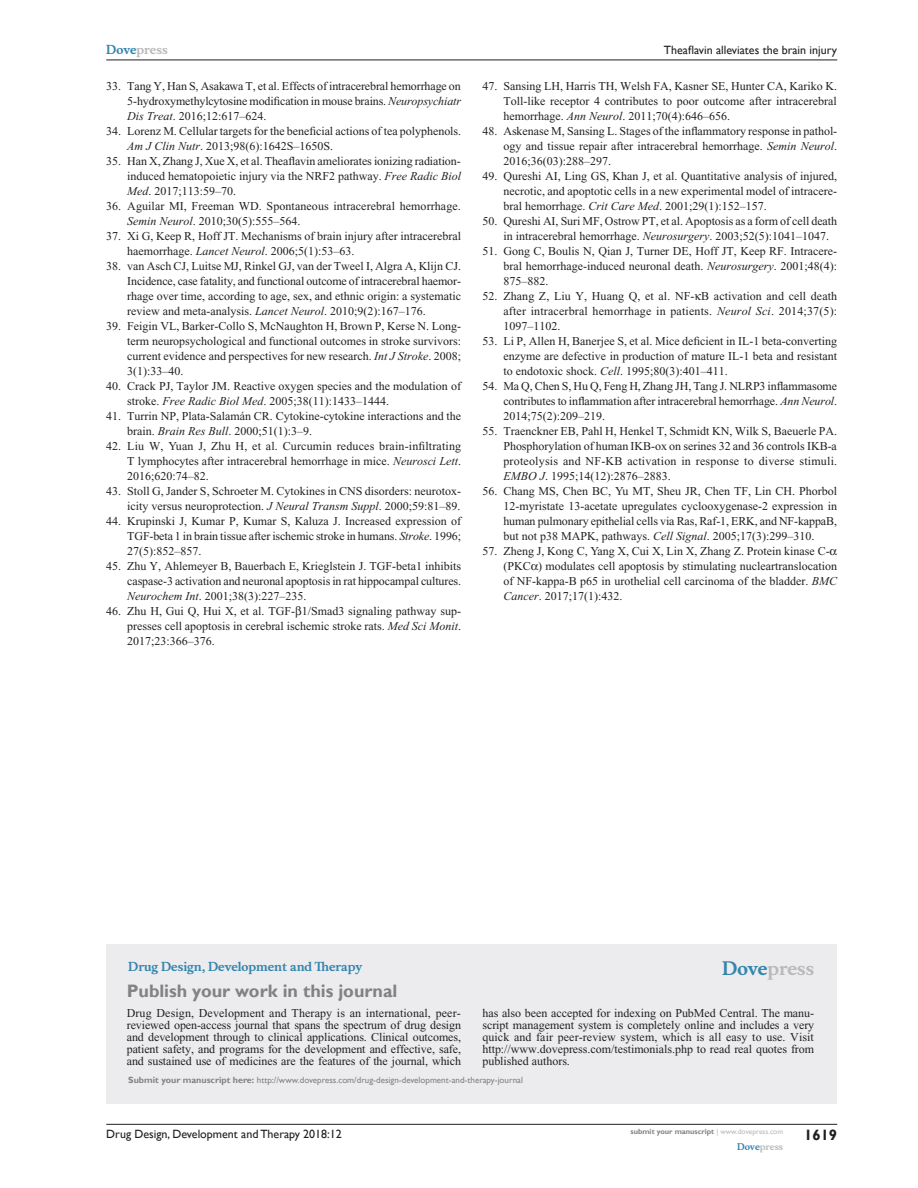
<style>
.page{position:relative;width:918px;height:1188px;background:#fff}
.page>*{position:absolute;margin:0;border:0;box-sizing:border-box;transform-origin:0 0}
.PromBx-H1{font:700 18px "Gill Sans";color:#808285}
.PromBx-Brand{font:700 18px "Musee";color:#b8b9bc}
.t1{font:700 15px "Gill Sans";color:#231f20}
.RefNL2{font:12px/15px "Times New Roman";color:#231f20;text-align:justify}
.PromBx-Tx{font:12px/12px "Times New Roman";letter-spacing:-.005em;color:#231f20;text-align:justify}
.t2{font:12px "Gill Sans";color:#231f20}
.PromBx-JrnlName{font:700 12px "Musee";color:#3485ae}
.t3{font:700 12px "Musee";color:#b8b9bc}
.PromBx-SubmitMssWebA{font:9px "Gill Sans";color:#808285}
.t4{font:700 9px "Musee";color:#b8b9bc}
.t5{font:700 7.5px "Gill Sans";color:#808285}
.s1{color:#3485ae}
.s2{font-style:italic}
.s3{font-weight:700}
.s4{font-weight:400;color:#b8b9bc}
</style>
<div class="page">
<div style="left:106px;top:944px;width:731px;height:159px;background:#ececee"></div>
<hr style="left:106px;top:1124px;width:731px;height:1px;background:#231f20">
<hr style="left:106px;top:60px;width:731px;height:1px;background:#231f20">
<p class="t3" style="left:106px;top:43px;width:63px"><span class="s1">Dove</span>press</p>
<p class="RefNL2" style="left:127px;top:79px;width:335px;text-indent:-21px">33. Tang Y, Han S, Asakawa T, et al. Effects of intracerebral hemorrhage on 5-hydroxymethylcytosine modification in mouse brains. <span class="s2">Neuropsychiatr Dis Treat</span>. 2016;12:617–624.</p>
<p class="RefNL2" style="left:127px;top:124px;width:336px;text-indent:-21px">34. Lorenz M. Cellular targets for the beneficial actions of tea polyphenols.<br><span class="s2">Am J Clin Nutr</span>. 2013;98(6):1642S–1650S.</p>
<p class="RefNL2" style="left:127px;top:154px;width:335px;text-indent:-21px">35. Han X, Zhang J, Xue X, et al. Theaflavin ameliorates ionizing radiation&shy;induced hematopoietic injury via the NRF2 pathway. <span class="s2">Free Radic Biol Med</span>. 2017;113:59–70.</p>
<p class="RefNL2" style="left:127px;top:199px;width:335px;text-indent:-21px">36. Aguilar MI, Freeman WD. Spontaneous intracerebral hemorrhage.<br><span class="s2">Semin Neurol</span>. 2010;30(5):555–564.</p>
<p class="RefNL2" style="left:127px;top:229px;width:335px;text-indent:-21px">37. Xi G, Keep R, Hoff JT. Mechanisms of brain injury after intracerebral haemorrhage. <span class="s2">Lancet Neurol</span>. 2006;5(1):53–63.</p>
<p class="RefNL2" style="left:127px;top:259px;width:335px;text-indent:-21px">38. van Asch CJ, Luitse MJ, Rinkel GJ, van der Tweel I, Algra A, Klijn CJ.<br>Incidence, case fatality, and functional outcome of intracerebral haemor&shy;rhage over time, according to age, sex, and ethnic origin: a systematic review and meta-analysis. <span class="s2">Lancet Neurol</span>. 2010;9(2):167–176.</p>
<p class="RefNL2" style="left:127px;top:319px;width:335px;text-indent:-21px">39. Feigin VL, Barker-Collo S, McNaughton H, Brown P, Kerse N. Long&shy;term neuropsychological and functional outcomes in stroke survivors: current evidence and perspectives for new research. <span class="s2">Int J Stroke</span>. 2008; 3(1):33–40.</p>
<p class="RefNL2" style="left:127px;top:379px;width:335px;text-indent:-21px">40. Crack PJ, Taylor JM. Reactive oxygen species and the modulation of stroke. <span class="s2">Free Radic Biol Med</span>. 2005;38(11):1433–1444.</p>
<p class="RefNL2" style="left:127px;top:409px;width:335px;text-indent:-21px">41. Turrin NP, Plata-Salamán CR. Cytokine-cytokine interactions and the brain. <span class="s2">Brain Res Bull</span>. 2000;51(1):3–9.</p>
<p class="RefNL2" style="left:127px;top:439px;width:336px;text-indent:-21px">42. Liu W, Yuan J, Zhu H, et al. Curcumin reduces brain-infiltrating T lymphocytes after intracerebral hemorrhage in mice. <span class="s2">Neurosci Lett</span>.<br>2016;620:74–82.</p>
<p class="RefNL2" style="left:106px;top:484px;width:356px;text-align:right">43. Stoll G, Jander S, Schroeter M. Cytokines in CNS disorders: neurotox&shy;icity versus neuroprotection. <span class="s2">J Neural Transm Suppl</span>. 2000;59:81–89.</p>
<p class="RefNL2" style="left:127px;top:514px;width:335px;text-indent:-21px">44. Krupinski J, Kumar P, Kumar S, Kaluza J. Increased expression of TGF-beta 1 in brain tissue after ischemic stroke in humans. <span class="s2">Stroke</span>. 1996; 27(5):852–857.</p>
<p class="RefNL2" style="left:127px;top:559px;width:335px;text-indent:-21px">45. Zhu Y, Ahlemeyer B, Bauerbach E, Krieglstein J. TGF-beta1 inhibits caspase-3 activation and neuronal apoptosis in rat hippocampal cultures.<br><span class="s2">Neurochem Int</span>. 2001;38(3):227–235.</p>
<p class="RefNL2" style="left:127px;top:604px;width:335px;text-indent:-21px">46. Zhu H, Gui Q, Hui X, et al. TGF- 1/Smad3 signaling pathway sup&shy;presses cell apoptosis in cerebral ischemic stroke rats. <span class="s2">Med Sci Monit</span>.<br>2017;23:366–376.</p>
<p class="t2" style="left:664px;top:43px;width:175px">Theaflavin alleviates the brain injury</p>
<p class="RefNL2" style="left:503px;top:79px;width:335px;text-indent:-21px">47. Sansing LH, Harris TH, Welsh FA, Kasner SE, Hunter CA, Kariko K.<br>Toll-like receptor 4 contributes to poor outcome after intracerebral hemorrhage. <span class="s2">Ann Neurol</span>. 2011;70(4):646–656.</p>
<p class="RefNL2" style="left:503px;top:124px;width:335px;text-indent:-21px">48. Askenase M, Sansing L. Stages of the inflammatory response in pathol&shy;ogy and tissue repair after intracerebral hemorrhage. <span class="s2">Semin Neurol</span>.<br>2016;36(03):288–297.</p>
<p class="RefNL2" style="left:503px;top:169px;width:335px;text-indent:-21px">49. Qureshi AI, Ling GS, Khan J, et al. Quantitative analysis of injured, necrotic, and apoptotic cells in a new experimental model of intracere&shy;bral hemorrhage. <span class="s2">Crit Care Med</span>. 2001;29(1):152–157.</p>
<p class="RefNL2" style="left:503px;top:214px;width:335px;text-indent:-21px">50. Qureshi AI, Suri MF, Ostrow PT, et al. Apoptosis as a form of cell death in intracerebral hemorrhage. <span class="s2">Neurosurgery</span>. 2003;52(5):1041–1047.</p>
<p class="RefNL2" style="left:503px;top:244px;width:335px;text-indent:-21px">51. Gong C, Boulis N, Qian J, Turner DE, Hoff JT, Keep RF. Intracere&shy;bral hemorrhage-induced neuronal death. <span class="s2">Neurosurgery</span>. 2001;48(4):<br>875–882.</p>
<p class="RefNL2" style="left:503px;top:289px;width:335px;text-indent:-21px">52. Zhang Z, Liu Y, Huang Q, et al. NF- B activation and cell death after intracerbral hemorrhage in patients. <span class="s2">Neurol Sci</span>. 2014;37(5):<br>1097–1102.</p>
<p class="RefNL2" style="left:503px;top:334px;width:335px;text-indent:-21px">53. Li P, Allen H, Banerjee S, et al. Mice deficient in IL-1 beta-converting enzyme are defective in production of mature IL-1 beta and resistant to endotoxic shock. <span class="s2">Cell</span>. 1995;80(3):401–411.</p>
<p class="RefNL2" style="left:503px;top:379px;width:335px;text-indent:-21px">54. Ma Q, Chen S, Hu Q, Feng H, Zhang JH, Tang J. NLRP3 inflammasome contributes to inflammation after intracerebral hemorrhage. <span class="s2">Ann Neurol</span>.<br>2014;75(2):209–219.</p>
<p class="RefNL2" style="left:503px;top:424px;width:335px;text-indent:-21px">55. Traenckner EB, Pahl H, Henkel T, Schmidt KN, Wilk S, Baeuerle PA.<br>Phosphorylation of human IKB-ox on serines 32 and 36 controls IKB-a proteolysis and NF-KB activation in response to diverse stimuli.<br><span class="s2">EMBO J</span>. 1995;14(12):2876–2883.</p>
<p class="RefNL2" style="left:503px;top:484px;width:335px;text-indent:-21px">56. Chang MS, Chen BC, Yu MT, Sheu JR, Chen TF, Lin CH. Phorbol 12-myristate 13-acetate upregulates cyclooxygenase-2 expression in human pulmonary epithelial cells via Ras, Raf-1, ERK, and NF-kappaB, but not p38 MAPK, pathways. <span class="s2">Cell Signal</span>. 2005;17(3):299–310.</p>
<p class="RefNL2" style="left:503px;top:544px;width:335px;text-align:left;text-indent:-21px">57. Zheng J, Kong C, Yang X, Cui X, Lin X, Zhang Z. Protein kinase C-(PKC ) modulates cell apoptosis by stimulating nucleartranslocation of NF-kappa-B p65 in urothelial cell carcinoma of the bladder. <span class="s2">BMC Cancer</span>. 2017;17(1):432.</p>
<p class="PromBx-JrnlName" style="left:128px;top:959px;width:236px">Drug Design, Development and Therapy</p>
<p class="PromBx-H1" style="left:127px;top:980px;width:272px">Publish your work in this journal</p>
<p class="PromBx-Brand" style="left:722px;top:958px;width:94px"><span class="s1">Dove</span>press</p>
<p class="PromBx-Tx" style="left:127px;top:1007px;width:336px">Drug Design, Development and Therapy is an international, peer&shy;reviewed open-access journal that spans the spectrum of drug design and development through to clinical applications. Clinical outcomes, patient safety, and programs for the development and effective, safe, and sustained use of medicines are the features of the journal, which</p>
<p class="PromBx-Tx" style="left:482px;top:1007px;width:333px">has also been accepted for indexing on PubMed Central. The manu&shy;script management system is completely online and includes a very quick and fair peer-review system, which is all easy to use. Visit http://www.dovepress.com/testimonials.php to read real quotes from published authors.</p>
<p class="PromBx-SubmitMssWebA" style="left:128px;top:1075px;width:396px"><span class="s3">Submit your manuscript here:</span> http://www.dovepress.com/drug-design-development-and-therapy-journal</p>
<p class="t2" style="left:106px;top:1127px;width:237px">Drug Design, Development and Therapy 2018:12</p>
<p class="t5" style="left:631px;top:1127px;width:154px">submit your manuscript <span class="s4">| www.dovepress.com</span></p>
<p class="t4" style="left:737px;top:1141px;width:48px"><span class="s1">Dove</span>press</p>
<p class="t1" style="left:804px;top:1126px;width:35px">1619</p>
</div>
